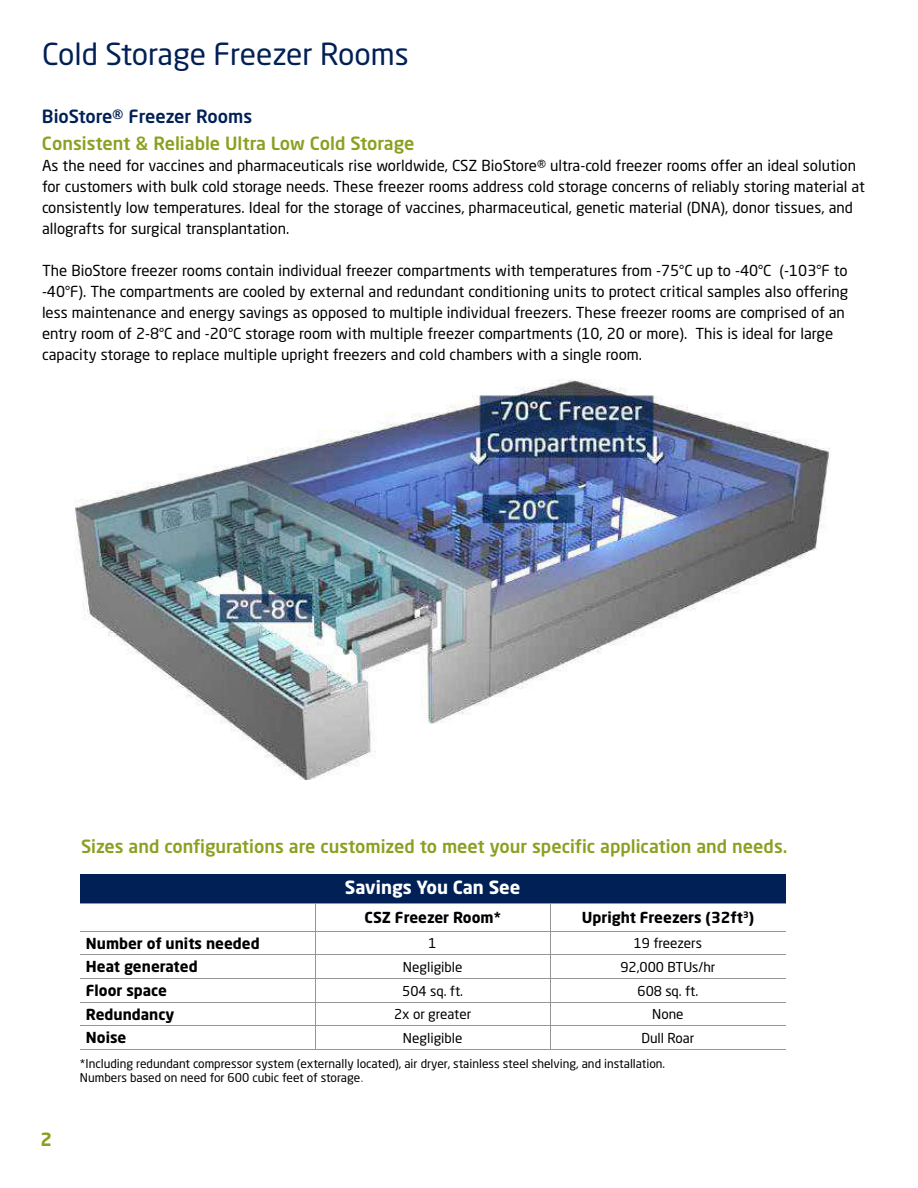
<style>
.page{position:relative;width:918px;height:1188px;background:#fff}
.page>*{position:absolute;margin:0;border:0;box-sizing:border-box;transform-origin:0 0}
.t1{font:30px "Neo Sans Std";color:#002056}
.t2{font:500 18px "Neo Sans Std";color:#8ba021}
.t3{font:500 18px "Neo Sans Std";color:#002056}
.t4{font:700 18px "Neo Sans Std";color:#fff}
.t5{font:700 18px "Neo Sans Std";color:#8ba021}
.t6{font:15px/21px "Neo Sans Std";color:#000}
.t7{font:700 15px "Neo Sans Std";color:#000}
.t8{font:13.5px "Neo Sans Std";color:#000}
.t9{font:12px/14.4px "Neo Sans Std";color:#000}
.s1{font-family:"Locator";color:#616064}
</style>
<div class="page">
<div style="left:80px;top:874px;width:706px;height:29px;background:#002056"></div>
<hr style="left:80px;top:903px;width:235px;height:1px;background:#939597">
<hr style="left:315px;top:903px;width:235px;height:1px;background:#939597">
<hr style="left:550px;top:903px;width:236px;height:1px;background:#939597">
<hr style="left:80px;top:931px;width:235px;height:1px;background:#939597">
<hr style="left:315px;top:931px;width:235px;height:1px;background:#939597">
<hr style="left:550px;top:931px;width:236px;height:1px;background:#939597">
<hr style="left:80px;top:954px;width:235px;height:1px;background:#939597">
<hr style="left:315px;top:954px;width:235px;height:1px;background:#939597">
<hr style="left:550px;top:954px;width:236px;height:1px;background:#939597">
<hr style="left:80px;top:979px;width:235px;height:1px;background:#939597">
<hr style="left:315px;top:979px;width:235px;height:1px;background:#939597">
<hr style="left:550px;top:979px;width:236px;height:1px;background:#939597">
<hr style="left:80px;top:1002px;width:235px;height:1px;background:#939597">
<hr style="left:315px;top:1002px;width:235px;height:1px;background:#939597">
<hr style="left:550px;top:1002px;width:236px;height:1px;background:#939597">
<hr style="left:80px;top:1026px;width:235px;height:1px;background:#939597">
<hr style="left:315px;top:1026px;width:235px;height:1px;background:#939597">
<svg style="left:315px;top:904px;width:1px;height:145px"></svg>
<hr style="left:550px;top:1026px;width:236px;height:1px;background:#939597">
<svg style="left:550px;top:904px;width:1px;height:145px"></svg>
<hr style="left:80px;top:1049px;width:235px;height:1px;background:#939597">
<hr style="left:315px;top:1049px;width:235px;height:1px;background:#939597">
<hr style="left:550px;top:1049px;width:236px;height:1px;background:#939597">
<img style="left:75px;top:379px;width:756px;height:400px">
<h1 class="t1" style="left:42px;top:36px;width:368px">Cold Storage Freezer Rooms</h1>
<p class="t3" style="left:42px;top:105px;width:212px">BioStore® Freezer Rooms</p>
<p class="t2" style="left:42px;top:132px;width:374px">Consistent &amp; Reliable Ultra Low Cold Storage</p>
<p class="t6" style="left:42px;top:155px;width:824px">As the need for vaccines and pharmaceuticals rise worldwide, CSZ BioStore® ultra-cold freezer rooms offer an ideal solution for customers with bulk cold storage needs. These freezer rooms address cold storage concerns of reliably storing material at consistently low temperatures. Ideal for the storage of vaccines, pharmaceutical, genetic material (DNA), donor tissues, and allografts for surgical transplantation.</p>
<p class="t6" style="left:42px;top:260px;width:808px">The BioStore freezer rooms contain individual freezer compartments with temperatures from -75°C up to -40°C (-103°F to -40°F). The compartments are cooled by external and redundant conditioning units to protect critical samples also offering less maintenance and energy savings as opposed to multiple individual freezers. These freezer rooms are comprised of an entry room of 2-8°C and -20°C storage room with multiple freezer compartments (10, 20 or more). This is ideal for large capacity storage to replace multiple upright freezers and cold chambers with a single room.</p>
<p class="t5" style="left:40px;top:1127px;width:13px">2</p>
<p class="t2" style="left:81px;top:835px;width:708px">Sizes and configurations are customized to meet your specific application and needs.</p>
<p class="t4" style="left:345px;top:875px;width:177px">Savings You Can See</p>
<p class="t7" style="left:365px;top:908px;width:138px">CSZ Freezer Room*</p>
<p class="t7" style="left:582px;top:908px;width:174px">Upright Freezers (32ft<sup>3</sup>)</p>
<p class="t7" style="left:86px;top:933px;width:175px">Number of units needed</p>
<p class="t8" style="left:429px;top:935px;width:10px">1</p>
<p class="t8" style="left:634px;top:935px;width:70px">19 freezers</p>
<p class="t7" style="left:86px;top:957px;width:113px">Heat generated</p>
<p class="t8" style="left:403px;top:959px;width:61px">Negligible</p>
<p class="t8" style="left:620px;top:959px;width:97px">92,000 BTUs/hr</p>
<p class="t7" style="left:86px;top:981px;width:83px">Floor space</p>
<p class="t8" style="left:402px;top:982px;width:62px">504 sq. ft.</p>
<p class="t8" style="left:638px;top:982px;width:62px">608 sq. ft.</p>
<p class="t7" style="left:86px;top:1005px;width:90px">Redundancy</p>
<p class="t8" style="left:394px;top:1006px;width:79px">2x or greater</p>
<p class="t8" style="left:652px;top:1006px;width:33px">None</p>
<p class="t7" style="left:86px;top:1028px;width:42px">Noise</p>
<p class="t8" style="left:403px;top:1029px;width:61px">Negligible</p>
<p class="t8" style="left:641px;top:1029px;width:55px">Dull Roar</p>
<p class="t9" style="left:80px;top:1056px;width:587px">*Including redundant compressor system (externally located), air dryer, stainless steel shelving, and installation.<br>Numbers based on need for 600 cubic feet of storage<span class="s1">.</span></p>
</div>
